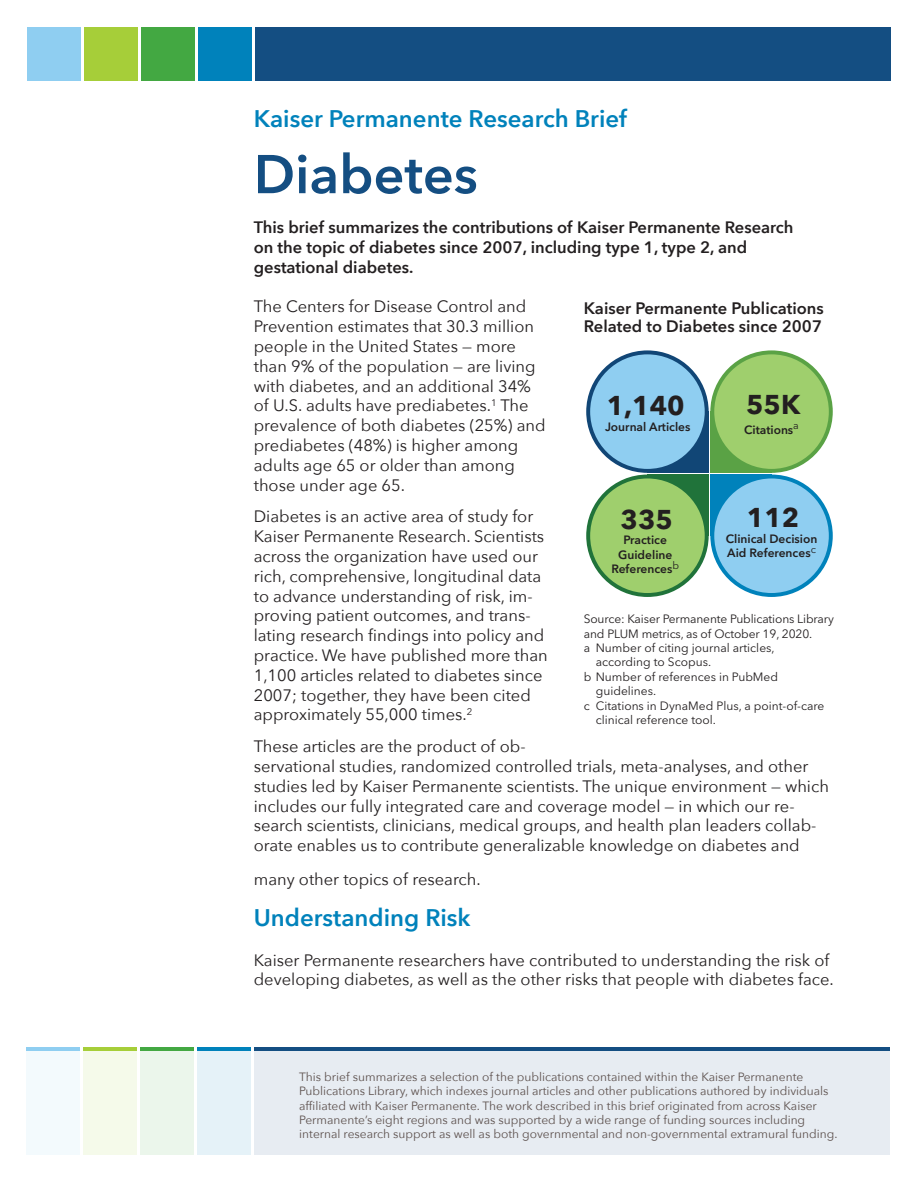
<style>
.page{position:relative;width:918px;height:1188px;background:#fff}
.page>*{position:absolute;margin:0;border:0;box-sizing:border-box;transform-origin:0 0}
.KP_RB_-_top_of_page{font:600 54px "Avenir Next";color:#144e82}
.Fig_Label_1{font:700 27px "Avenir Next LT Pro";color:#231f20}
.KP_RB_-_top_of_page-2{font:600 24px "Avenir Next";color:#0082bb}
.header2_H2{font:600 24px "Avenir Next";color:#0082bb}
.Body_Text{font:16.5px/19.8px "Avenir Next";color:#231f20}
.Body_intro{font:600 16.5px/19.8px "Avenir Next";color:#231f20}
.Fig_Caption{font:600 16.5px/18px "Avenir Next LT Pro";color:#231f20}
.t1{font:12px/14.4px "Avenir Next";color:#5d514e}
.Fig_Source{font:12px/14.4px "Avenir Next LT Pro";color:#231f20}
.Fig_Label_2{font:600 12px/14.4px "Avenir Next LT Pro";color:#231f20;text-align:center}
</style>
<div class="page">
<svg style="left:254px;top:1047px;width:636px;height:5px;background:#3e6d98"></svg>
<svg style="left:26px;top:1047px;width:54px;height:5px"></svg>
<svg style="left:83px;top:1047px;width:54px;height:5px"></svg>
<svg style="left:140px;top:1047px;width:54px;height:5px"></svg>
<svg style="left:197px;top:1047px;width:54px;height:5px"></svg>
<svg style="left:26px;top:1052px;width:864px;height:103px;background:#e9eff2"></svg>
<div style="left:27px;top:27px;width:54px;height:54px;background:#8fcef1"></div>
<div style="left:84px;top:27px;width:54px;height:54px;background:#a6ce39"></div>
<div style="left:141px;top:27px;width:54px;height:54px;background:#43a842"></div>
<div style="left:198px;top:27px;width:54px;height:54px;background:#0082bb"></div>
<div style="left:255px;top:27px;width:636px;height:54px;background:#144e82"></div>
<div style="left:647px;top:412px;width:62px;height:61px;background:#114676"></div>
<svg style="left:586px;top:350px;width:123px;height:123px"></svg>
<div style="left:590px;top:354px;width:115px;height:115px;background:#8fcef1;border-radius:50%"></div>
<div style="left:710px;top:412px;width:62px;height:61px;background:#5aa245"></div>
<div style="left:710px;top:350px;width:123px;height:123px;background:#5aa245;border-radius:50%"></div>
<div style="left:714px;top:354px;width:115px;height:115px;background:#9fcf6d;border-radius:50%"></div>
<div style="left:647px;top:475px;width:62px;height:61px;background:#20733a"></div>
<div style="left:586px;top:475px;width:123px;height:122px;background:#20733a;border-radius:50%"></div>
<div style="left:590px;top:478px;width:115px;height:115px;background:#9fcf6d;border-radius:50%"></div>
<div style="left:710px;top:475px;width:62px;height:61px;background:#0082bb"></div>
<div style="left:710px;top:475px;width:123px;height:122px;background:#0082bb;border-radius:50%"></div>
<div style="left:714px;top:478px;width:115px;height:115px;background:#8fcef1;border-radius:50%"></div>
<h1 class="KP_RB_-_top_of_page-2" style="left:254px;top:98px;width:375px">Kaiser Permanente Research Brief</h1>
<h1 class="KP_RB_-_top_of_page" style="left:254px;top:128px;width:226px">Diabetes</h1>
<p class="Body_intro" style="left:254px;top:217px;width:541px">This brief summarizes the contributions of Kaiser Permanente Research on the topic of diabetes since 2007, including type 1, type 2, and gestational diabetes.</p>
<p class="Body_Text" style="left:254px;top:296px;width:293px">The Centers for Disease Control and Prevention estimates that 30.3 million people in the United States — more than 9% of the population — are living with diabetes, and an additional 34% of U.S. adults have prediabetes.<sup>1</sup> The prevalence of both diabetes (25%) and prediabetes (48%) is higher among adults age 65 or older than among those under age 65.</p>
<p class="Body_Text" style="left:254px;top:506px;width:296px">Diabetes is an active area of study for Kaiser Permanente Research. Scientists across the organization have used our rich, comprehensive, longitudinal data to advance understanding of risk, im&shy;proving patient outcomes, and trans&shy;lating research findings into policy and practice. We have published more than 1,100 articles related to diabetes since 2007; together, they have been cited approximately 55,000 times.<sup>2</sup></p>
<p class="Body_Text" style="left:254px;top:736px;width:577px">These articles are the product of ob-<br>servational studies, randomized controlled trials, meta-analyses, and other studies led by Kaiser Permanente scientists. The unique environment — which includes our fully integrated care and coverage model — in which our re&shy;search scientists, clinicians, medical groups, and health plan leaders collab&shy;orate enables us to contribute generalizable knowledge on diabetes and</p>
<p class="Body_Text" style="left:254px;top:868px;width:229px">many other topics of research.</p>
<p class="Fig_Caption" style="left:584px;top:299px;width:241px">Kaiser Permanente Publications<br>Related to Diabetes since 2007</p>
<p class="Fig_Label_1" style="left:746px;top:388px;width:56px">55K</p>
<p class="Fig_Label_2" style="left:744px;top:422px;width:56px">Citations<sup>a</sup></p>
<p class="Fig_Label_1" style="left:607px;top:389px;width:79px">1,140</p>
<p class="Fig_Label_2" style="left:605px;top:419px;width:87px">Journal Articles</p>
<p class="Fig_Label_1" style="left:747px;top:501px;width:54px">112</p>
<p class="Fig_Label_2" style="left:726px;top:531px;width:93px;text-align:left">Clinical Decision<br>Aid References<sup>c</sup></p>
<p class="Fig_Label_1" style="left:621px;top:503px;width:54px">335</p>
<p class="Fig_Label_2" style="left:611px;top:533px;width:69px">Practice<br>Guideline<br>References<sup>b</sup></p>
<p class="Fig_Source" style="left:584px;top:612px;width:252px">Source: Kaiser Permanente Publications Library and PLUM metrics, as of October 19, 2020.</p>
<p class="Fig_Source" style="left:596px;top:641px;width:180px;text-indent:-12px">a Number of citing journal articles, according to Scopus.</p>
<p class="Fig_Source" style="left:596px;top:669px;width:184px;text-indent:-12px">b Number of references in PubMed guidelines.</p>
<p class="Fig_Source" style="left:596px;top:698px;width:230px;text-indent:-12px">c Citations in DynaMed Plus, a point-of-care clinical reference tool.</p>
<h2 class="header2_H2" style="left:254px;top:897px;width:218px">Understanding Risk</h2>
<p class="Body_Text" style="left:254px;top:949px;width:582px">Kaiser Permanente researchers have contributed to understanding the risk of developing diabetes, as well as the other risks that people with diabetes face.</p>
<p class="t1" style="left:299px;top:1069px;width:540px">This brief summarizes a selection of the publications contained within the Kaiser Permanente Publications Library, which indexes journal articles and other publications authored by individuals affiliated with Kaiser Permanente. The work described in this brief originated from across Kaiser Permanente’s eight regions and was supported by a wide range of funding sources including internal research support as well as both governmental and non-governmental extramural funding.</p>
</div>
